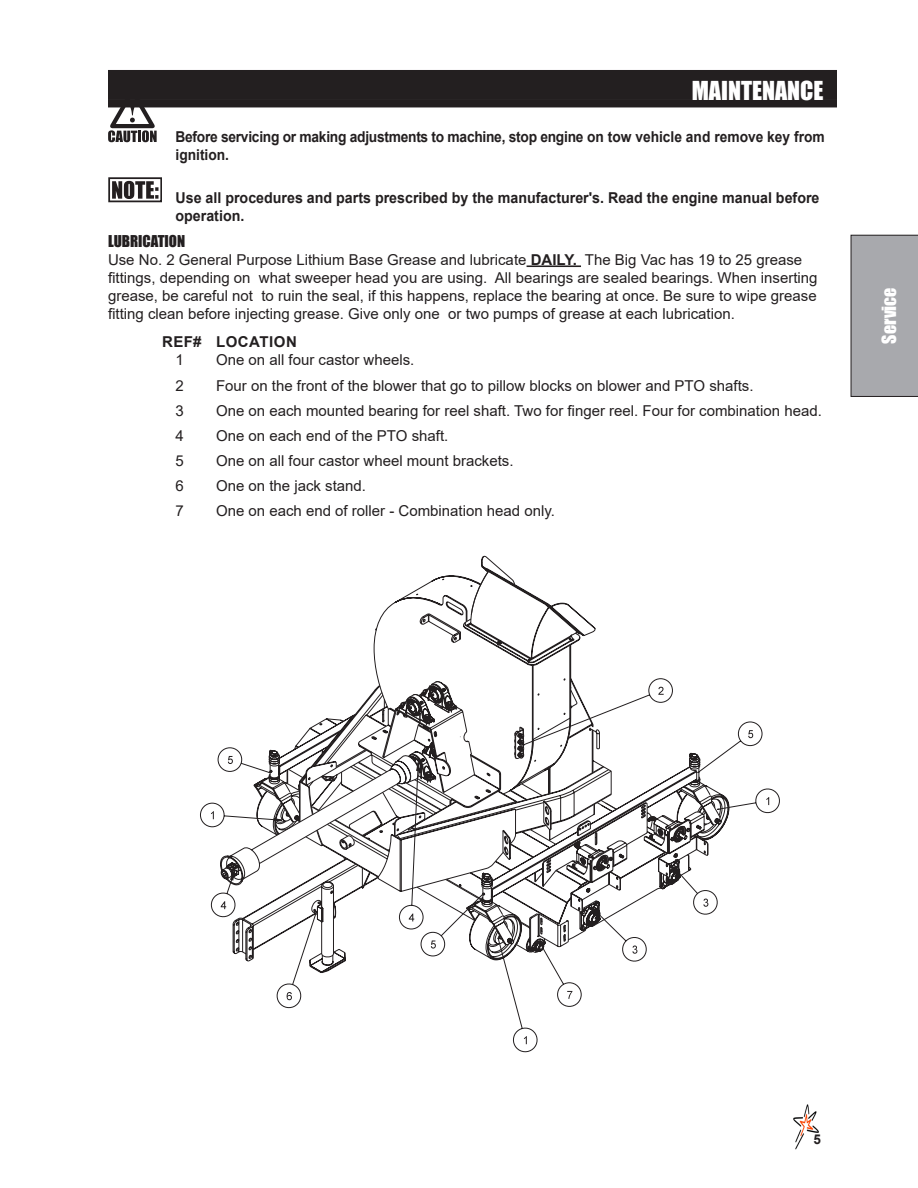
<style>
.page{position:relative;width:918px;height:1188px;background:#fff}
.page>*{position:absolute;margin:0;border:0;box-sizing:border-box;transform-origin:0 0}
.Header_Right{font:24px "Impact";color:#fff}
.t1{font:18px "Impact";color:#fff}
.Body_text{font:15px/18px "Arial";color:#231f20}
._1__2__3{font:15px "Arial";color:#231f20}
.Warning_Danger_Cauti{font:700 15px/18px "Arial";letter-spacing:-.02em;color:#231f20;scale:.92 1}
.Warning_Danger_Cauti-2{font:700 15px/18px "Arial";color:#231f20;scale:.95 1}
.Subhead_2{font:700 15px "Arial";letter-spacing:.035em;color:#231f20}
.Subhead_1{font:15px "Impact";color:#231f20}
.t2{font:700 13.5px "Arial";color:#231f20}
.s1{font-weight:700}
</style>
<div class="page">
<img style="left:793px;top:1104px;width:26px;height:46px">
<div style="left:811px;top:1133px;width:27px;height:8px;background:#fff"></div>
<div style="left:851px;top:235px;width:67px;height:162px;background:#a8a9ad"></div>
<div style="left:108px;top:70px;width:729px;height:30px;background:#231f20"></div>
<div style="left:108px;top:100px;width:729px;height:7px;background:#231f20"></div>
<hr style="left:527px;top:265px;width:54px;height:2px;background:#231f20">
<svg style="left:108px;top:107px;width:49px;height:35px"></svg>
<svg style="left:112px;top:181px;width:46px;height:18px"></svg>
<div style="left:108px;top:177px;width:54px;height:25px;border:2px solid #231f20"></div>
<svg style="left:552px;top:602px;width:44px;height:43px"></svg>
<svg style="left:373px;top:556px;width:179px;height:89px"></svg>
<svg style="left:200px;top:645px;width:580px;height:408px"></svg>
<p class="Header_Right" style="left:692px;top:72px;width:133px">MAINTENANCE</p>
<p class="Warning_Danger_Cauti" style="left:176px;top:128px;width:707px">Before servicing or making adjustments to machine, stop engine on tow vehicle and remove key from ignition.</p>
<p class="Warning_Danger_Cauti-2" style="left:175px;top:188px;width:679px">Use all procedures and parts prescribed by the manufacturer's. Read the engine manual before operation.</p>
<p class="Subhead_1" style="left:108px;top:229px;width:79px">LUBRICATION</p>
<p class="Body_text" style="left:108px;top:250px;width:711px">Use No. 2 General Purpose Lithium Base Grease and lubricate <span class="s1">DAILY.</span> The Big Vac has 19 to 25 grease fittings, depending on what sweeper head you are using. All bearings are sealed bearings. When inserting grease, be careful not to ruin the seal, if this happens, replace the bearing at once. Be sure to wipe grease fitting clean before injecting grease. Give only one or two pumps of grease at each lubrication.</p>
<p class="Subhead_2" style="left:162px;top:332px;width:136px">REF# LOCATION</p>
<p class="_1__2__3" style="left:176px;top:350px;width:10px">1</p>
<p class="_1__2__3" style="left:216px;top:350px;width:200px">One on all four castor wheels.</p>
<p class="_1__2__3" style="left:176px;top:375px;width:10px">2</p>
<p class="_1__2__3" style="left:216px;top:375px;width:539px">Four on the front of the blower that go to pillow blocks on blower and PTO shafts.</p>
<p class="_1__2__3" style="left:176px;top:400px;width:10px">3</p>
<p class="_1__2__3" style="left:216px;top:400px;width:607px">One on each mounted bearing for reel shaft. Two for finger reel. Four for combination head.</p>
<p class="_1__2__3" style="left:176px;top:425px;width:10px">4</p>
<p class="_1__2__3" style="left:216px;top:425px;width:234px">One on each end of the PTO shaft.</p>
<p class="_1__2__3" style="left:176px;top:450px;width:10px">5</p>
<p class="_1__2__3" style="left:216px;top:450px;width:299px">One on all four castor wheel mount brackets.</p>
<p class="_1__2__3" style="left:176px;top:475px;width:10px">6</p>
<p class="_1__2__3" style="left:216px;top:475px;width:152px">One on the jack stand.</p>
<p class="_1__2__3" style="left:176px;top:500px;width:10px">7</p>
<p class="_1__2__3" style="left:216px;top:500px;width:341px">One on each end of roller - Combination head only.</p>
<p class="t1" style="left:875px;top:344px;width:58px;rotate:-90deg">Service</p>
<p class="t2" style="left:813px;top:1129px;width:9px">5</p>
</div>
